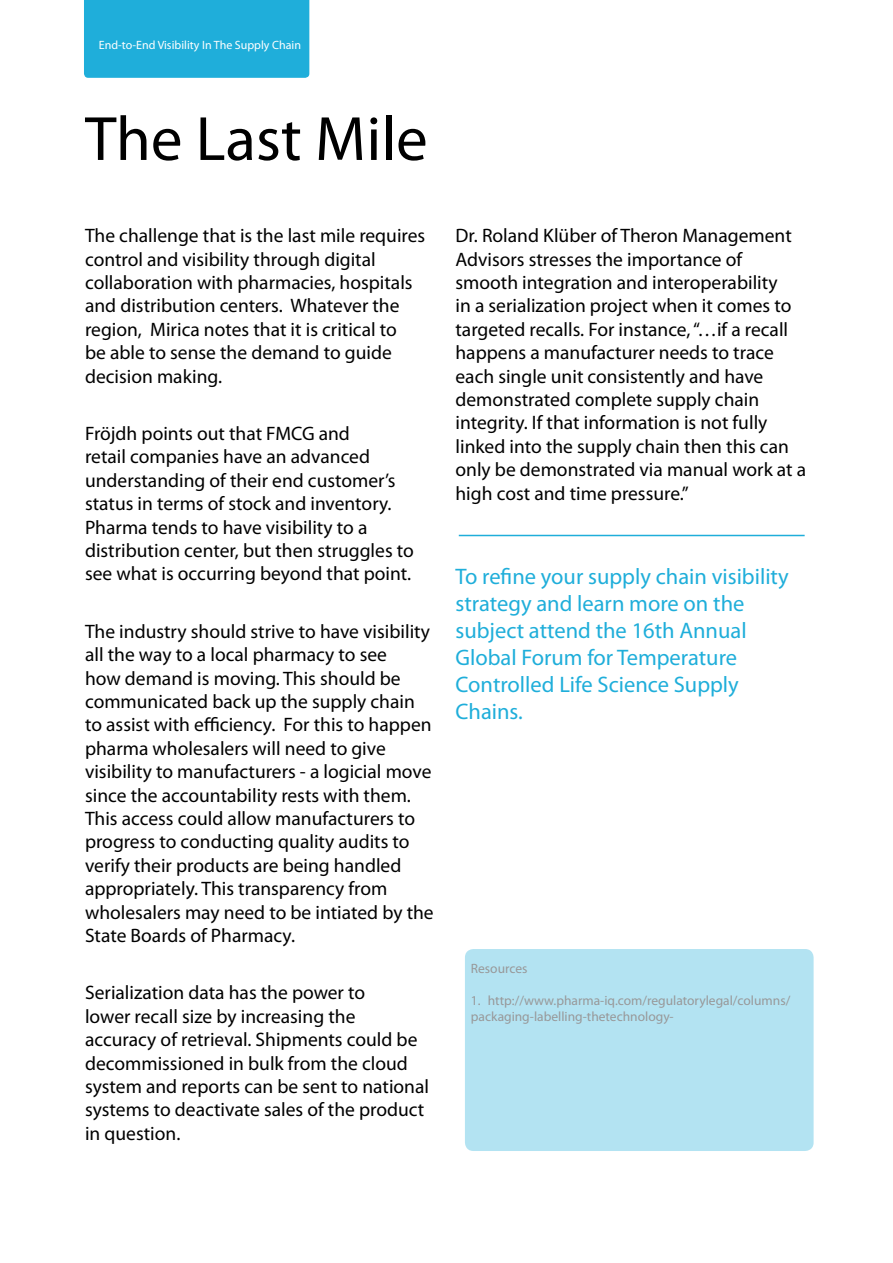
<style>
.page{position:relative;width:893px;height:1263px;background:#fff}
.page>*{position:absolute;margin:0;border:0;box-sizing:border-box;transform-origin:0 0}
.t1{font:63px "Myriad Pro";color:#000}
.t2{font:22.5px/27px "Myriad Pro";color:#1faeda}
.t3{font:19.5px/23.4px "Myriad Pro";color:#000}
.t4{font:13.5px/16.2px "Myriad Pro";color:#989899}
.t5{font:12px "Myriad Pro";color:#fff}
</style>
<div class="page">
<div style="left:84px;top:0;width:225px;height:78px;background:#1faeda"></div>
<div style="left:465px;top:949px;width:349px;height:202px;background:#b3e3f2;border-radius:9px"></div>
<hr style="left:459px;top:535px;width:346px;height:1px;background:#1faeda">
<p class="t5" style="left:99px;top:37px;width:204px">End-to-End Visibility In The Supply Chain</p>
<h1 class="t1" style="left:85px;top:100px;width:344px">The Last Mile</h1>
<p class="t3" style="left:85px;top:224px;width:342px">The challenge that is the last mile requires control and visibility through digital collaboration with pharmacies, hospitals and distribution centers. Whatever the region, Mirica notes that it is critical to<br>be able to sense the demand to guide decision making.</p>
<p class="t3" style="left:85px;top:421px;width:330px">Fröjdh points out that FMCG and<br>retail companies have an advanced understanding of their end customer’s status in terms of stock and inventory.<br>Pharma tends to have visibility to a distribution center, but then struggles to see what is occurring beyond that point.</p>
<p class="t3" style="left:85px;top:619px;width:350px">The industry should strive to have visibility all the way to a local pharmacy to see<br>how demand is moving. This should be communicated back up the supply chain to assist with efficiency. For this to happen pharma wholesalers will need to give visibility to manufacturers - a logicial move since the accountability rests with them.<br>This access could allow manufacturers to progress to conducting quality audits to verify their products are being handled appropriately. This transparency from wholesalers may need to be intiated by the State Boards of Pharmacy.</p>
<p class="t3" style="left:85px;top:981px;width:346px">Serialization data has the power to<br>lower recall size by increasing the accuracy of retrieval. Shipments could be decommissioned in bulk from the cloud system and reports can be sent to national systems to deactivate sales of the product in question.</p>
<p class="t3" style="left:455px;top:224px;width:352px">Dr. Roland Klüber of Theron Management Advisors stresses the importance of smooth integration and interoperability<br>in a serialization project when it comes to targeted recalls. For instance, “…if a recall happens a manufacturer needs to trace each single unit consistently and have demonstrated complete supply chain integrity. If that information is not fully linked into the supply chain then this can only be demonstrated via manual work at a high cost and time pressure.”</p>
<p class="t2" style="left:455px;top:563px;width:335px">To refine your supply chain visibility strategy and learn more on the subject attend the 16th Annual<br>Global Forum for Temperature<br>Controlled Life Science Supply<br>Chains.</p>
<p class="t4" style="left:471px;top:960px;width:58px">Resources</p>
<p class="t4" style="left:471px;top:992px;width:321px">1. http://www.pharma-iq.com/regulatorylegal/columns/ packaging-labelling-thetechnology-</p>
</div>
